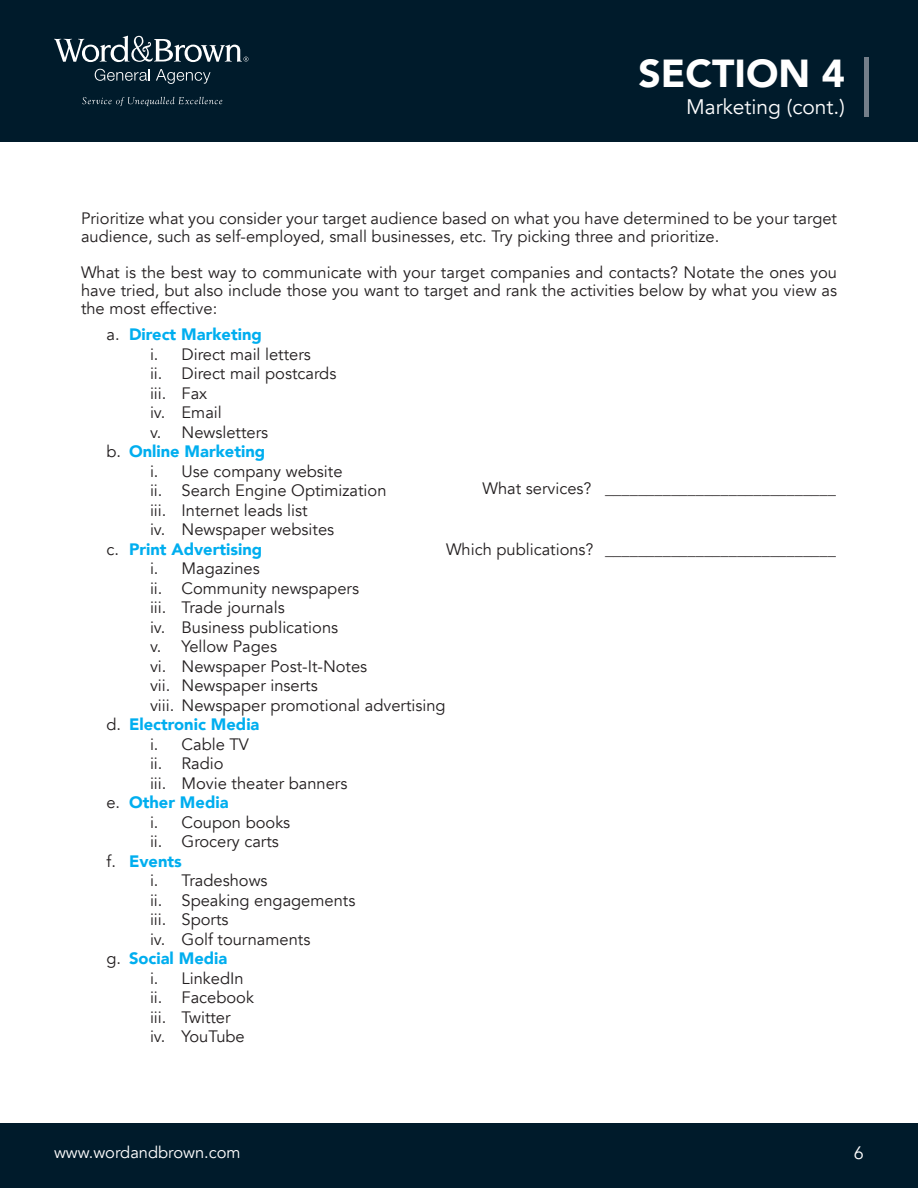
<style>
.page{position:relative;width:918px;height:1188px;background:#fff}
.page>*{position:absolute;margin:0;border:0;box-sizing:border-box;transform-origin:0 0}
.t1{font:900 39px "Avenir";color:#fff}
.t2{font:21px "Avenir";color:#fff}
.t3{font:18px "Avenir";color:#fff}
.Plain_Paragraph_Firs{font:16.5px/18px "Avenir";color:#231f20}
.Plain_Paragraph_Firs-2{font:900 16.5px "Avenir";color:#00aeef}
.t4{font:16.5px "Avenir";color:#fff}
.s1{font-weight:400;color:#231f20}
</style>
<div class="page">
<div style="left:0;top:1124px;width:918px;height:64px;background:#001b2b"></div>
<div style="left:0;top:0;width:918px;height:142px;background:#001b2b"></div>
<hr style="left:864px;top:57px;width:4px;height:60px;background:#747f8a">
<svg style="left:95px;top:69px;width:55px;height:12px"></svg>
<svg style="left:156px;top:69px;width:55px;height:15px"></svg>
<svg style="left:82px;top:97px;width:140px;height:9px"></svg>
<svg style="left:54px;top:36px;width:195px;height:26px"></svg>
<p class="t1" style="left:638px;top:40px;width:208px">SECTION 4</p>
<p class="t2" style="left:686px;top:94px;width:160px">Marketing (cont.)</p>
<p class="Plain_Paragraph_Firs" style="left:81px;top:210px;width:758px">Prioritize what you consider your target audience based on what you have determined to be your target audience, such as self-employed, small businesses, etc. Try picking three and prioritize.</p>
<p class="Plain_Paragraph_Firs" style="left:81px;top:264px;width:758px;text-align:justify">What is the best way to communicate with your target companies and contacts? Notate the ones you have tried, but also include those you want to target and rank the activities below by what you view as the most effective:</p>
<p class="Plain_Paragraph_Firs-2" style="left:106px;top:320px;width:157px"><span class="s1">a.</span> Direct Marketing</p>
<p class="Plain_Paragraph_Firs" style="left:150px;top:346px;width:162px">i. Direct mail letters</p>
<p class="Plain_Paragraph_Firs" style="left:150px;top:365px;width:188px">ii. Direct mail postcards</p>
<p class="Plain_Paragraph_Firs" style="left:150px;top:385px;width:59px">iii. Fax</p>
<p class="Plain_Paragraph_Firs" style="left:150px;top:404px;width:73px">iv. Email</p>
<p class="Plain_Paragraph_Firs" style="left:150px;top:424px;width:120px">v. Newsletters</p>
<p class="Plain_Paragraph_Firs-2" style="left:106px;top:437px;width:160px"><span class="s1">b.</span> Online Marketing</p>
<p class="Plain_Paragraph_Firs" style="left:150px;top:463px;width:194px">i. Use company website</p>
<p class="Plain_Paragraph_Firs" style="left:150px;top:482px;width:238px">ii. Search Engine Optimization</p>
<p class="Plain_Paragraph_Firs" style="left:150px;top:502px;width:159px">iii. Internet leads list</p>
<p class="Plain_Paragraph_Firs" style="left:150px;top:521px;width:186px">iv. Newspaper websites</p>
<p class="Plain_Paragraph_Firs-2" style="left:106px;top:535px;width:157px"><span class="s1">c.</span> Print Advertising</p>
<p class="Plain_Paragraph_Firs" style="left:150px;top:560px;width:111px">i. Magazines</p>
<p class="Plain_Paragraph_Firs" style="left:150px;top:580px;width:211px">ii. Community newspapers</p>
<p class="Plain_Paragraph_Firs" style="left:150px;top:599px;width:136px">iii. Trade journals</p>
<p class="Plain_Paragraph_Firs" style="left:150px;top:619px;width:190px">iv. Business publications</p>
<p class="Plain_Paragraph_Firs" style="left:150px;top:638px;width:129px">v. Yellow Pages</p>
<p class="Plain_Paragraph_Firs" style="left:150px;top:658px;width:219px">vi. Newspaper Post-It-Notes</p>
<p class="Plain_Paragraph_Firs" style="left:150px;top:677px;width:169px">vii. Newspaper inserts</p>
<p class="Plain_Paragraph_Firs" style="left:150px;top:697px;width:297px">viii. Newspaper promotional advertising</p>
<p class="Plain_Paragraph_Firs-2" style="left:106px;top:710px;width:155px"><span class="s1">d.</span> Electronic Media</p>
<p class="Plain_Paragraph_Firs" style="left:150px;top:736px;width:101px">i. Cable TV</p>
<p class="Plain_Paragraph_Firs" style="left:150px;top:755px;width:75px">ii. Radio</p>
<p class="Plain_Paragraph_Firs" style="left:150px;top:775px;width:199px">iii. Movie theater banners</p>
<p class="Plain_Paragraph_Firs-2" style="left:106px;top:788px;width:124px"><span class="s1">e.</span> Other Media</p>
<p class="Plain_Paragraph_Firs" style="left:150px;top:814px;width:142px">i. Coupon books</p>
<p class="Plain_Paragraph_Firs" style="left:150px;top:833px;width:130px">ii. Grocery carts</p>
<p class="Plain_Paragraph_Firs-2" style="left:106px;top:847px;width:77px"><span class="s1">f.</span> Events</p>
<p class="Plain_Paragraph_Firs" style="left:150px;top:872px;width:119px">i. Tradeshows</p>
<p class="Plain_Paragraph_Firs" style="left:150px;top:892px;width:207px">ii. Speaking engagements</p>
<p class="Plain_Paragraph_Firs" style="left:150px;top:911px;width:80px">iii. Sports</p>
<p class="Plain_Paragraph_Firs" style="left:150px;top:931px;width:162px">iv. Golf tournaments</p>
<p class="Plain_Paragraph_Firs-2" style="left:106px;top:944px;width:122px"><span class="s1">g.</span> Social Media</p>
<p class="Plain_Paragraph_Firs" style="left:150px;top:970px;width:95px">i. LinkedIn</p>
<p class="Plain_Paragraph_Firs" style="left:150px;top:989px;width:105px">ii. Facebook</p>
<p class="Plain_Paragraph_Firs" style="left:150px;top:1009px;width:82px">iii. Twitter</p>
<p class="Plain_Paragraph_Firs" style="left:150px;top:1028px;width:96px">iv. YouTube</p>
<p class="Plain_Paragraph_Firs" style="left:482px;top:480px;width:355px">What services? ____________________________</p>
<p class="Plain_Paragraph_Firs" style="left:446px;top:540px;width:391px">Which publications? ____________________________</p>
<p class="t4" style="left:54px;top:1143px;width:188px">www.wordandbrown.com</p>
<p class="t3" style="left:854px;top:1142px;width:12px">6</p>
</div>
